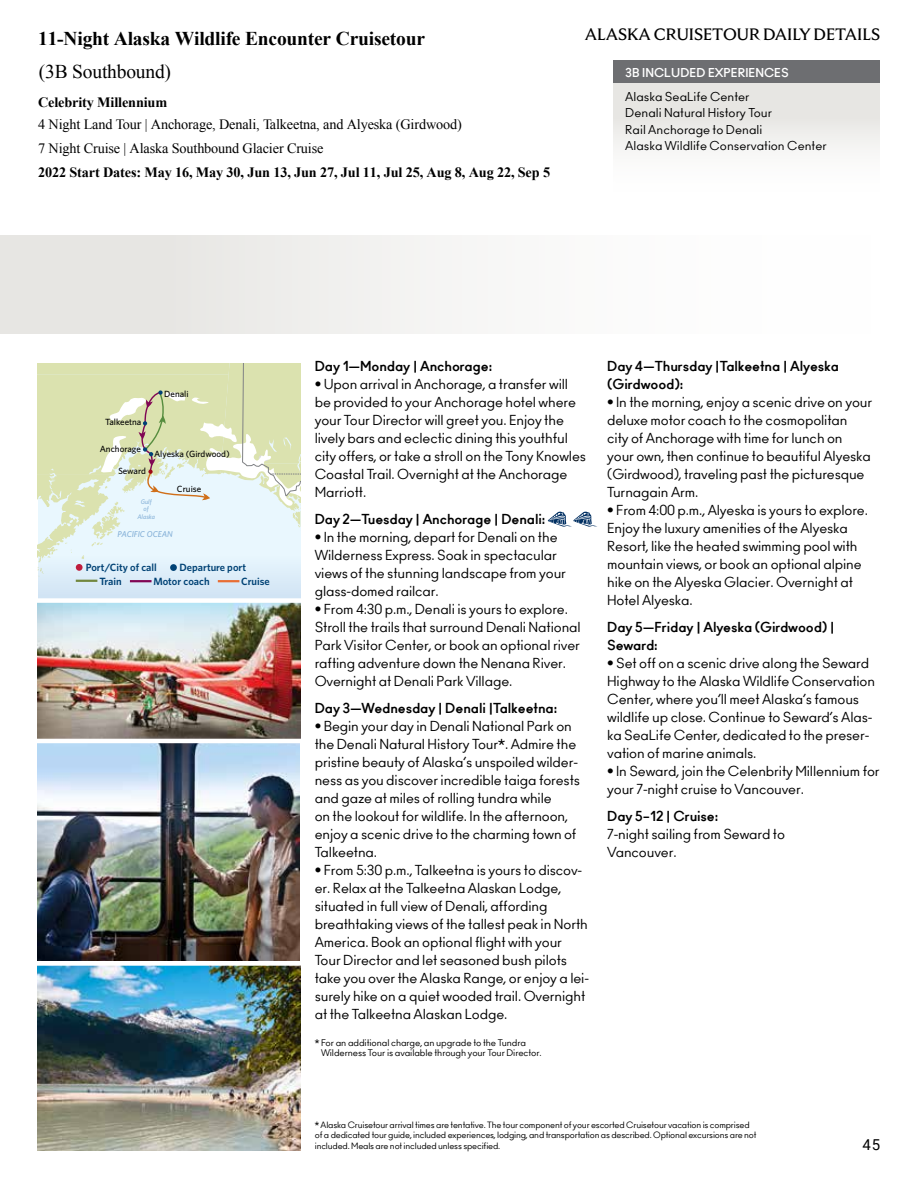
<style>
.page{position:relative;width:918px;height:1188px;background:#fff}
.page>*{position:absolute;margin:0;border:0;box-sizing:border-box;transform-origin:0 0}
.t1{font:700 19.5px "Times New Roman";letter-spacing:-.01em;color:#000}
.t2{font:19.5px "Times New Roman";letter-spacing:-.01em;color:#000}
.t3{font:16.5px "Empirica Head";color:#000}
.t4{font:15px "Roboto";color:#000}
.t5{font:14.25px/23.7px "Times New Roman";letter-spacing:-.01em;color:#000}
.t6{font:700 14.25px "Times New Roman";letter-spacing:-.01em;color:#000}
.t7{font:13.5px/18px "Ano";letter-spacing:-.01em;color:#000}
.t8{font:700 13.5px/18px "Ano";letter-spacing:-.01em;color:#000}
.t9{font:12px/16.5px "Ano";color:#000}
.t10{font:700 12px "Ano";color:#fff}
.t11{font:600 10.5px "Whitney";color:#004275}
.t12{font:9px/10.5px "Ano";letter-spacing:-.01em;color:#000}
.t13{font:500 9px "Whitney";color:#000}
.t14{font:8.55px/10.5px "Ano";letter-spacing:-.02em;color:#000}
.t15{font:italic 500 8.55px "Whitney";color:#86b1d8}
.t16{font:italic 500 6.6px/7.5px "Whitney";color:#86b1d8;text-align:center}
</style>
<div class="page">
<img style="left:38px;top:603px;width:262px;height:358px">
<svg style="left:38px;top:364px;width:263px;height:234px"></svg>
<div style="left:0;top:235px;width:918px;height:99px;background:linear-gradient(to right,#e5e4e1,#fff)"></div>
<div style="left:38px;top:555px;width:262px;height:45px;background:#dcecf8"></div>
<hr style="left:76px;top:580px;width:21px;height:2px;background:#72873e">
<hr style="left:130px;top:580px;width:22px;height:2px;background:#800654">
<hr style="left:218px;top:580px;width:21px;height:2px;background:#e86e34">
<div style="left:76px;top:564px;width:7px;height:7px;background:#be1d3d;border-radius:50%"></div>
<div style="left:170px;top:564px;width:7px;height:7px;background:#004275;border-radius:50%"></div>
<div style="left:613px;top:81px;width:267px;height:119px;background:linear-gradient(to bottom,#e2e1dd,#fff)"></div>
<div style="left:613px;top:60px;width:267px;height:23px;background:#6d6e71"></div>
<img style="left:38px;top:966px;width:262px;height:184px">
<div style="left:19px;top:598px;width:289px;height:5px;background:#fff"></div>
<hr style="left:15px;top:739px;width:289px;height:4px;background:#fff">
<svg style="left:548px;top:511px;width:49px;height:16px"></svg>
<h1 class="t1" style="left:38px;top:25px;width:388px">11-Night Alaska Wildlife Encounter Cruisetour</h1>
<h1 class="t2" style="left:39px;top:59px;width:134px">(3B Southbound)</h1>
<p class="t6" style="left:38px;top:93px;width:131px">Celebrity Millennium</p>
<p class="t5" style="left:38px;top:113px;width:425px">4 Night Land Tour | Anchorage, Denali, Talkeetna, and Alyeska (Girdwood)<br>7 Night Cruise | Alaska Southbound Glacier Cruise</p>
<p class="t6" style="left:38px;top:162px;width:513px">2022 Start Dates: May 16, May 30, Jun 13, Jun 27, Jul 11, Jul 25, Aug 8, Aug 22, Sep 5</p>
<p class="t3" style="left:585px;top:24px;width:297px">ALASKA CRUISETOUR DAILY DETAILS</p>
<p class="t10" style="left:625px;top:65px;width:165px">3B INCLUDED EXPERIENCES</p>
<p class="t9" style="left:625px;top:88px;width:203px">Alaska SeaLife Center<br>Denali Natural History Tour<br>Rail Anchorage to Denali<br>Alaska Wildlife Conservation Center</p>
<p class="t13" style="left:105px;top:417px;width:38px">Talkeetna</p>
<p class="t13" style="left:100px;top:444px;width:43px">Anchorage</p>
<p class="t13" style="left:118px;top:465px;width:29px">Seward</p>
<p class="t13" style="left:164px;top:388px;width:26px">Denali</p>
<p class="t13" style="left:154px;top:449px;width:77px">Alyeska (Girdwood)</p>
<p class="t13" style="left:177px;top:484px;width:26px">Cruise</p>
<p class="t16" style="left:137px;top:497px;width:19px">Gulf of<br>Alaska</p>
<p class="t15" style="left:118px;top:529px;width:57px">PACIFIC OCEAN</p>
<p class="t11" style="left:86px;top:561px;width:73px">Port/City of call</p>
<p class="t11" style="left:179px;top:561px;width:68px">Departure port</p>
<p class="t11" style="left:99px;top:575px;width:24px">Train</p>
<p class="t11" style="left:153px;top:575px;width:58px">Motor coach</p>
<p class="t11" style="left:241px;top:575px;width:30px">Cruise</p>
<p class="t8" style="left:315px;top:357px;width:179px">Day 1—Monday | Anchorage:</p>
<p class="t7" style="left:315px;top:375px;width:273px">• Upon arrival in Anchorage, a transfer will be provided to your Anchorage hotel where your Tour Director will greet you. Enjoy the lively bars and eclectic dining this youthful city offers, or take a stroll on the Tony Knowles Coastal Trail. Overnight at the Anchorage Marriott.</p>
<p class="t8" style="left:315px;top:510px;width:232px">Day 2—Tuesday | Anchorage | Denali:</p>
<p class="t7" style="left:315px;top:528px;width:253px">• In the morning, depart for Denali on the Wilderness Express. Soak in spectacular views of the stunning landscape from your glass-domed railcar.</p>
<p class="t7" style="left:315px;top:600px;width:268px">• From 4:30 p.m., Denali is yours to explore.<br>Stroll the trails that surround Denali National Park Visitor Center, or book an optional river rafting adventure down the Nenana River.<br>Overnight at Denali Park Village.</p>
<p class="t8" style="left:315px;top:699px;width:244px">Day 3—Wednesday | Denali |Talkeetna:</p>
<p class="t7" style="left:315px;top:717px;width:267px">• Begin your day in Denali National Park on the Denali Natural History Tour*. Admire the pristine beauty of Alaska’s unspoiled wilder&shy;ness as you discover incredible taiga forests and gaze at miles of rolling tundra while<br>on the lookout for wildlife. In the afternoon, enjoy a scenic drive to the charming town of Talkeetna.</p>
<p class="t7" style="left:315px;top:861px;width:276px">• From 5:30 p.m., Talkeetna is yours to discov&shy;er. Relax at the Talkeetna Alaskan Lodge, situated in full view of Denali, affording breathtaking views of the tallest peak in North America. Book an optional flight with your Tour Director and let seasoned bush pilots take you over the Alaska Range, or enjoy a lei&shy;surely hike on a quiet wooded trail. Overnight at the Talkeetna Alaskan Lodge.</p>
<p class="t12" style="left:321px;top:1037px;width:222px;text-indent:-6px">* For an additional charge, an upgrade to the Tundra<br>Wilderness Tour is available through your Tour Director.</p>
<p class="t8" style="left:607px;top:357px;width:233px">Day 4—Thursday |Talkeetna | Alyeska (Girdwood):</p>
<p class="t7" style="left:607px;top:393px;width:267px">• In the morning, enjoy a scenic drive on your deluxe motor coach to the cosmopolitan city of Anchorage with time for lunch on your own, then continue to beautiful Alyeska (Girdwood), traveling past the picturesque Turnagain Arm.</p>
<p class="t7" style="left:607px;top:501px;width:262px">• From 4:00 p.m., Alyeska is yours to explore.<br>Enjoy the luxury amenities of the Alyeska Resort, like the heated swimming pool with mountain views, or book an optional alpine hike on the Alyeska Glacier. Overnight at Hotel Alyeska.</p>
<p class="t8" style="left:607px;top:618px;width:229px">Day 5—Friday | Alyeska (Girdwood) |<br>Seward:</p>
<p class="t7" style="left:607px;top:654px;width:269px">• Set off on a scenic drive along the Seward Highway to the Alaska Wildlife Conservation Center, where you’ll meet Alaska’s famous wildlife up close. Continue to Seward’s Alas&shy;ka SeaLife Center, dedicated to the preser&shy;vation of marine animals.</p>
<p class="t7" style="left:607px;top:762px;width:274px">• In Seward, join the Celenbrity Millennium for your 7-night cruise to Vancouver.</p>
<p class="t8" style="left:607px;top:807px;width:113px">Day 5–12 | Cruise:</p>
<p class="t7" style="left:607px;top:825px;width:179px">7-night sailing from Seward to<br>Vancouver.</p>
<p class="t14" style="left:315px;top:1120px;width:443px">* Alaska Cruisetour arrival times are tentative. The tour component of your escorted Cruisetour vacation is comprised of a dedicated tour guide, included experiences, lodging, and transportation as described. Optional excursions are not included. Meals are not included unless specified.</p>
<p class="t4" style="left:863px;top:1135px;width:19px">45</p>
</div>
